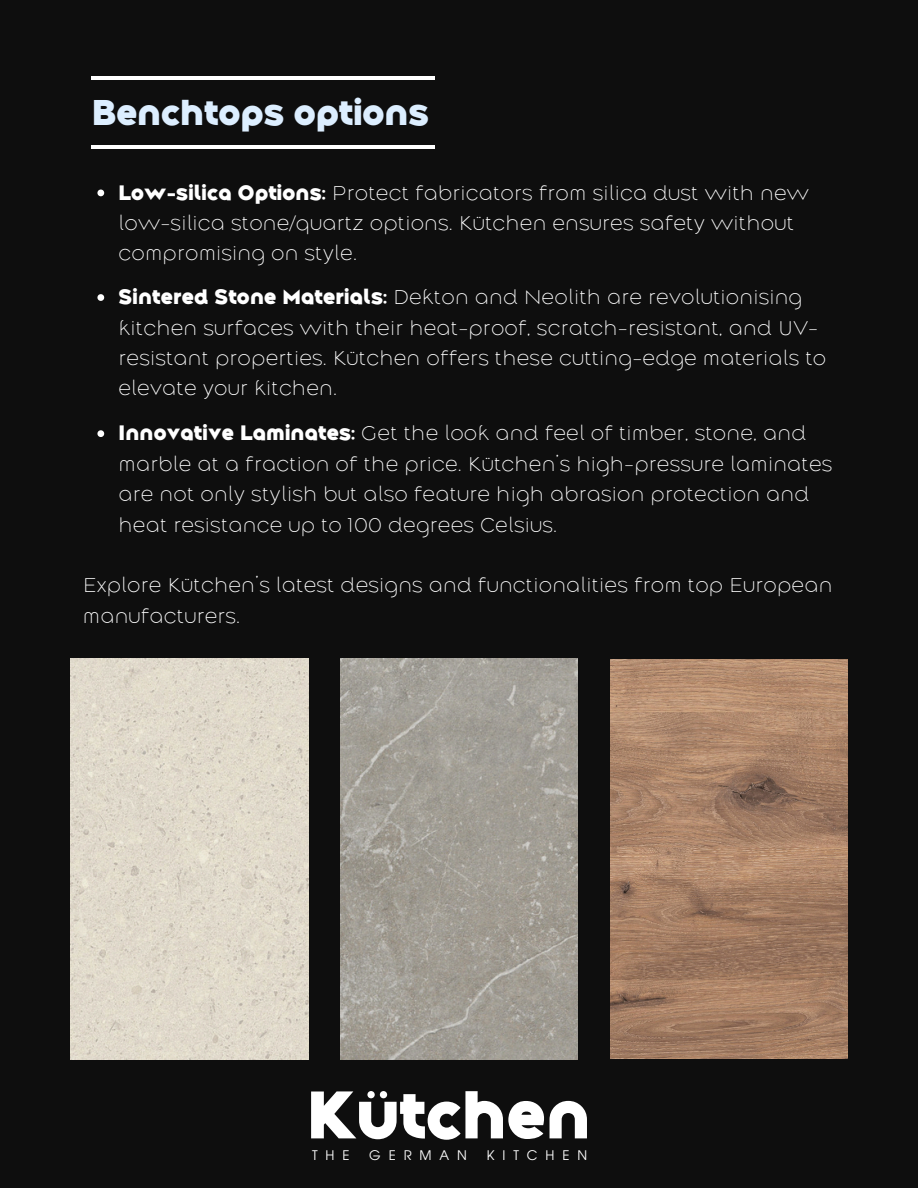
<style>
.page{position:relative;width:918px;height:1188px;background:#0e0e0e}
.page>*{position:absolute;margin:0;border:0;box-sizing:border-box;transform-origin:0 0}
.t1{font:900 67.5px "Along Sanss 2";color:#fff}
.t2{font:900 36px "Along Sanss 2";color:#dceeff}
.t3{font:200 21px/30.3px "Along Sanss 2";letter-spacing:.01em;color:#fff}
.t4{font:14.4px "Aharoni CLM";letter-spacing:.55em;color:#fff}
.s1{font-weight:900}
</style>
<div class="page">
<img style="left:71px;top:659px;width:237px;height:400px">
<img style="left:610px;top:660px;width:238px;height:399px">
<img style="left:341px;top:659px;width:237px;height:400px">
<svg style="left:97px;top:190px;width:7px;height:6px"></svg>
<svg style="left:97px;top:294px;width:7px;height:7px"></svg>
<svg style="left:97px;top:430px;width:7px;height:7px"></svg>
<hr style="left:92px;top:146px;width:343px;height:3px;background:#fff">
<hr style="left:92px;top:76px;width:343px;height:3px;background:#fff">
<p class="t2" style="left:92px;top:90px;width:338px">Benchtops options</p>
<p class="t3" style="left:119px;top:177px;width:692px"><span class="s1">Low-silica Options:</span> Protect fabricators from silica dust with new low-silica stone/quartz options. Kütchen ensures safety without compromising on style.</p>
<h3 class="t3" style="left:119px;top:282px;width:709px"><span class="s1">Sintered Stone Materials:</span> Dekton and Neolith are revolutionising kitchen surfaces with their heat-proof, scratch-resistant, and UV&shy;resistant properties. Kütchen offers these cutting-edge materials to elevate your kitchen.</h3>
<p class="t3" style="left:119px;top:418px;width:715px"><span class="s1">Innovative Laminates:</span> Get the look and feel of timber, stone, and marble at a fraction of the price. Kütchen’s high-pressure laminates are not only stylish but also feature high abrasion protection and heat resistance up to 100 degrees Celsius.</p>
<p class="t3" style="left:83px;top:570px;width:751px">Explore Kütchen’s latest designs and functionalities from top European manufacturers.</p>
<p class="t1" style="left:307px;top:1073px;width:285px">Kütchen</p>
<h1 class="t4" style="left:312px;top:1148px;width:39px">THE</h1>
<h1 class="t4" style="left:369px;top:1148px;width:28px">G E</h1>
<h1 class="t4" style="left:404px;top:1148px;width:30px">R M</h1>
<h1 class="t4" style="left:440px;top:1148px;width:29px">A N</h1>
<h1 class="t4" style="left:487px;top:1148px;width:20px">K I</h1>
<h1 class="t4" style="left:513px;top:1148px;width:43px">TCH</h1>
<h1 class="t4" style="left:563px;top:1148px;width:26px">E N</h1>
</div>
